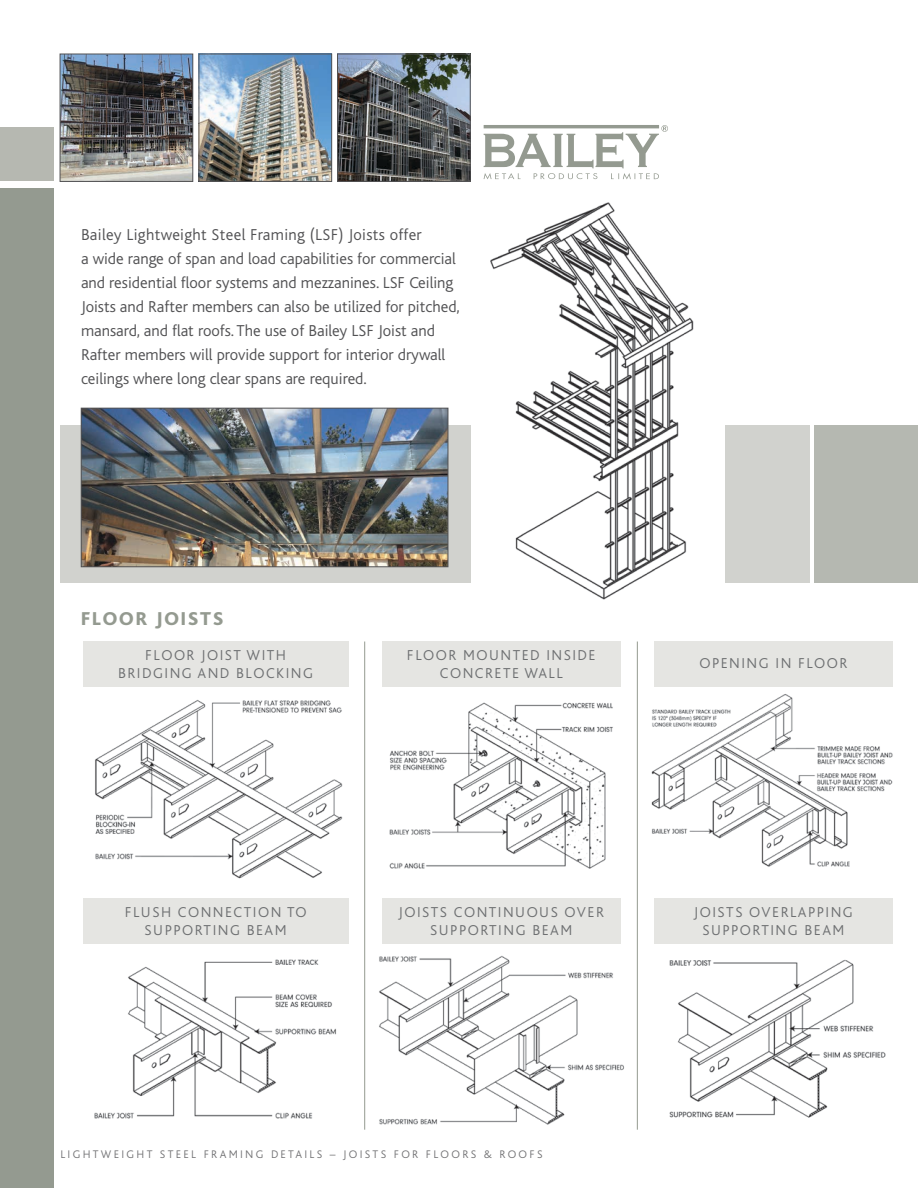
<style>
.page{position:relative;width:918px;height:1188px;background:#fff}
.page>*{position:absolute;margin:0;border:0;box-sizing:border-box;transform-origin:0 0}
.t1{font:800 19.5px "Bliss";letter-spacing:.1em;color:#949a90}
.t2{font:300 16.5px/24px "Bliss";color:#525254}
.t3{font:300 15px/18px "Bliss";letter-spacing:.1em;color:#6d6f71;text-align:center}
.t4{font:300 11.55px "Bliss";letter-spacing:.2em;color:#737375}
</style>
<div class="page">
<div style="left:0;top:188px;width:54px;height:1000px;background:#949a90"></div>
<div style="left:0;top:127px;width:54px;height:54px;background:#b6b8b1"></div>
<img style="left:339px;top:56px;width:129px;height:124px">
<div style="left:337px;top:54px;width:133px;height:128px;border:1px solid #525254"></div>
<img style="left:201px;top:56px;width:129px;height:124px">
<div style="left:199px;top:54px;width:133px;height:128px;border:1px solid #525254"></div>
<img style="left:62px;top:56px;width:129px;height:124px">
<div style="left:60px;top:54px;width:133px;height:128px;border:1px solid #525254"></div>
<svg style="left:484px;top:125px;width:184px;height:54px"></svg>
<div style="left:60px;top:425px;width:750px;height:158px;background:#d1d2ce"></div>
<div style="left:814px;top:425px;width:104px;height:158px;background:#b5b8b1"></div>
<img style="left:83px;top:410px;width:363px;height:155px">
<div style="left:81px;top:408px;width:367px;height:159px;border:1px solid #525254"></div>
<div style="left:471px;top:187px;width:254px;height:416px;background:#fff"></div>
<img style="left:490px;top:202px;width:204px;height:398px">
<img style="left:95px;top:699px;width:248px;height:180px">
<img style="left:94px;top:959px;width:242px;height:160px">
<img style="left:389px;top:702px;width:224px;height:167px">
<img style="left:379px;top:955px;width:245px;height:170px">
<img style="left:651px;top:694px;width:242px;height:173px">
<img style="left:669px;top:959px;width:217px;height:159px">
<div style="left:83px;top:642px;width:265px;height:45px;background:#e5e5e2"></div>
<div style="left:83px;top:898px;width:265px;height:46px;background:#e5e5e2"></div>
<div style="left:382px;top:642px;width:239px;height:45px;background:#e5e5e2"></div>
<div style="left:382px;top:898px;width:239px;height:46px;background:#e5e5e2"></div>
<div style="left:654px;top:642px;width:239px;height:45px;background:#e5e5e2"></div>
<div style="left:654px;top:898px;width:239px;height:46px;background:#e5e5e2"></div>
<hr style="left:364px;top:642px;width:1px;height:488px;background:#949a90">
<hr style="left:637px;top:642px;width:1px;height:488px;background:#949a90">
<p class="t2" style="left:81px;top:223px;width:380px">Bailey Lightweight Steel Framing (LSF) Joists offer<br>a wide range of span and load capabilities for commercial and residential floor systems and mezzanines. LSF Ceiling Joists and Rafter members can also be utilized for pitched, mansard, and flat roofs. The use of Bailey LSF Joist and Rafter members will provide support for interior drywall ceilings where long clear spans are required.</p>
<p class="t1" style="left:81px;top:609px;width:144px">FLOOR JOISTS</p>
<p class="t3" style="left:118px;top:646px;width:196px">FLOOR JOIST WITH<br>BRIDGING AND BLOCKING</p>
<p class="t3" style="left:407px;top:646px;width:190px">FLOOR MOUNTED INSIDE<br>CONCRETE WALL</p>
<p class="t3" style="left:699px;top:654px;width:150px">OPENING IN FLOOR</p>
<p class="t3" style="left:125px;top:903px;width:183px">FLUSH CONNECTION TO<br>SUPPORTING BEAM</p>
<p class="t3" style="left:399px;top:903px;width:207px">JOISTS CONTINUOUS OVER<br>SUPPORTING BEAM</p>
<p class="t4" style="left:60px;top:1148px;width:484px">LIGHTWEIGHT STEEL FRAMING DETAILS – JOISTS FOR FLOORS &amp; ROOFS</p>
<p class="t3" style="left:694px;top:903px;width:160px">JOISTS OVERLAPPING<br>SUPPORTING BEAM</p>
</div>
